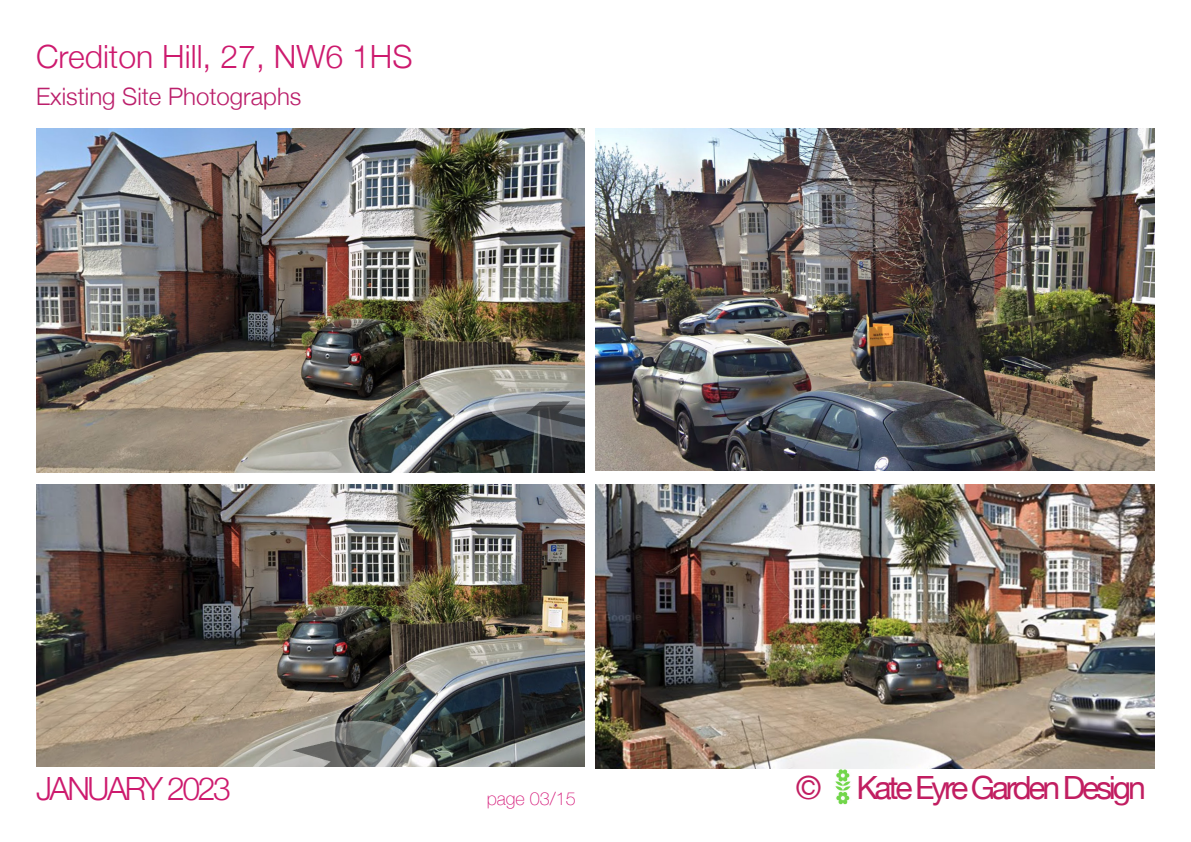
<style>
.page{position:relative;width:1191px;height:842px;background:#fff}
.page>*{position:absolute;margin:0;border:0;box-sizing:border-box;transform-origin:0 0}
.t1{font:300 32px "Helvetica Neue";color:#cd1a6e}
.t2{font:32px "Helvetica Neue";letter-spacing:-.1em;color:#c11e61}
.t3{font:300 32px "Helvetica Neue";letter-spacing:-.075em;color:#cd1a6e}
.t4{font:300 24px "Helvetica Neue";color:#bb1f6b}
.t5{font:100 18px "Helvetica Neue";color:#d41577}
</style>
<div class="page">
<img style="left:835px;top:769px;width:16px;height:36px">
<img style="left:36px;top:128px;width:548px;height:344px">
<img style="left:595px;top:484px;width:560px;height:285px">
<img style="left:595px;top:128px;width:560px;height:343px">
<img style="left:36px;top:484px;width:548px;height:283px">
<h1 class="t1" style="left:36px;top:31px;width:378px">Crediton Hill, 27, NW6 1HS</h1>
<p class="t4" style="left:36px;top:78px;width:267px">Existing Site Photographs</p>
<h1 class="t3" style="left:36px;top:762px;width:196px">JANUARY 2023</h1>
<h1 class="t2" style="left:796px;top:765px;width:351px">© Kate Eyre Garden Design</h1>
<p class="t5" style="left:487px;top:785px;width:91px">page 03/15</p>
</div>
